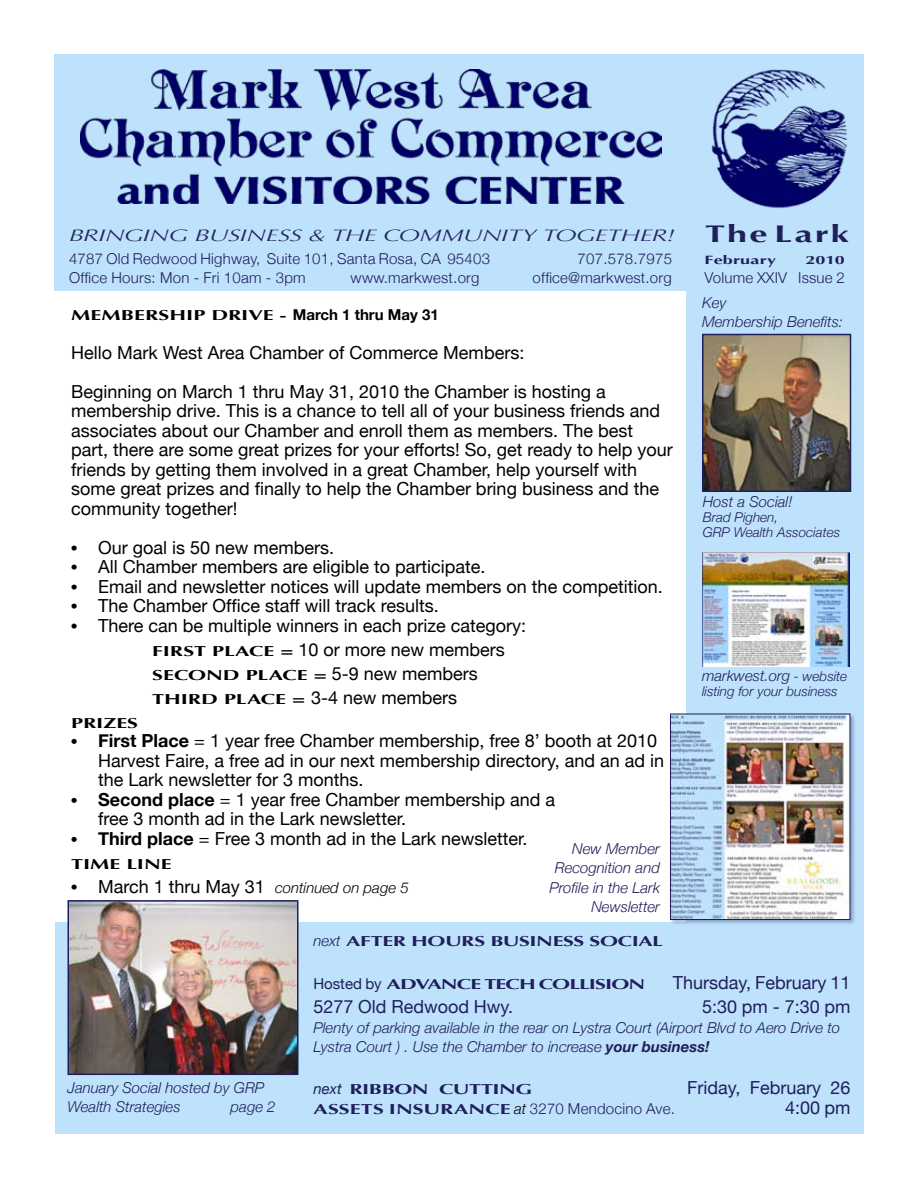
<style>
.page{position:relative;width:918px;height:1188px;background:#fff}
.page>*{position:absolute;margin:0;border:0;box-sizing:border-box;transform-origin:0 0}
.t1{font:18px/19.5px "Helvetica Neue";color:#000}
.t2{font:18px "Helvetica Neue";color:#201e5b}
.t3{font:italic 16.8px "Optima";letter-spacing:-.025em;color:#201e5b;scale:1.5 1}
.t4{font:italic 300 15px/19.5px "Helvetica Neue";color:#201e5b}
.t5{font:300 15px "Helvetica Neue";letter-spacing:.015em;color:#201e5b}
.t6{font:italic 300 15px "Helvetica Neue";color:#000}
.t7{font:700 15px "Helvetica Neue";color:#000}
.t8{font:700 14.4px "Optima";letter-spacing:-.025em;color:#201e5b;scale:1.5 1}
.t9{font:700 14.4px "Optima";color:#000;scale:1.5 1}
.t10{font:italic 300 13.5px/15px "Helvetica Neue";color:#201e5b}
.t11{font:700 12px "Optima";letter-spacing:.01em;color:#201e5b;scale:1.5 1}
.s1{font-weight:700;font-style:normal;font-size:24px}
.s2{font-family:"Optima";font-size:14.4px}
.s3{font-family:"Times"}
.s4{font-family:"Optima";font-weight:700;font-size:14.4px}
.s5{font-family:"Times";font-weight:700}
.s6{font-weight:700}
.s7{font-family:"Times";font-weight:400;font-style:normal;font-size:18px}
.s8{font-weight:400;font-style:normal;font-size:18px}
.s9{font-size:13.5px}
.s10{font-family:"Helvetica Neue";font-weight:300;font-style:italic;font-size:15px}
.s11{font-family:"Helvetica Neue";font-weight:400;font-size:15px}
.s12{font-family:"Helvetica Neue";font-weight:400;font-style:italic;font-size:15px}
.s13{font-style:italic;color:#000}
</style>
<div class="page">
<div style="left:686px;top:59px;width:178px;height:1075px;background:#bee2fc"></div>
<div style="left:54px;top:54px;width:810px;height:237px;background:#bee2fc"></div>
<div style="left:55px;top:922px;width:808px;height:212px;background:#bee2fc"></div>
<img style="left:711px;top:69px;width:136px;height:139px">
<img style="left:81px;top:69px;width:580px;height:134px">
<img style="left:71px;top:903px;width:224px;height:169px">
<div style="left:68px;top:900px;width:230px;height:175px;border:2px solid #201e5b"></div>
<img style="left:705px;top:337px;width:143px;height:152px">
<div style="left:702px;top:334px;width:149px;height:158px;border:2px solid #201e5b"></div>
<img style="left:702px;top:552px;width:148px;height:115px">
<div style="left:669px;top:713px;width:187px;height:213px;background:#201e5b;opacity:.35"></div>
<img style="left:672px;top:716px;width:176px;height:202px">
<div style="left:670px;top:714px;width:180px;height:206px;border:1px solid #201e5b"></div>
<p class="t3" style="left:68px;top:226px;width:522px">BRINGING BUSINESS &amp; THE COMMUNITY TOGETHER! <span class="s1">THE L ARK</span></p>
<p class="t5" style="left:69px;top:249px;width:423px">4787 Old Redwood Highway, Suite 101, Santa Rosa, CA 95403</p>
<p class="t5" style="left:578px;top:249px;width:96px">707.578.7975</p>
<p class="t5" style="left:69px;top:268px;width:238px">Office Hours: Mon - Fri 10am - 3pm</p>
<p class="t5" style="left:351px;top:268px;width:130px">www.markwest.org</p>
<p class="t5" style="left:533px;top:268px;width:141px">office@markwest.org</p>
<p class="t9" style="left:71px;top:306px;width:51px">MEMBERS</p>
<p class="t9" style="left:169px;top:306px;width:37px">HIP DRIVE</p>
<p class="t7" style="left:280px;top:305px;width:161px"><span class="s2">-</span> March 1 thru May 31</p>
<p class="t1" style="left:71px;top:332px;width:536px;line-height:39px">Hello Mark West Area Chamber of Commerce Members:<br>Beginning on March 1 thru May 31, 2010 the Chamber is hosting a</p>
<p class="t1" style="left:71px;top:401px;width:603px">membership drive. This is a chance to tell all of your business friends and associates about our Chamber and enroll them as members. The best part, there are some great prizes for your efforts! So, get ready to help your friends by getting them involved in a great Chamber, help yourself with some great prizes and finally to help the Chamber bring business and the community together!</p>
<p class="t1" style="left:71px;top:537px;width:265px"><span class="s3">•</span> Our goal is 50 new members.</p>
<p class="t1" style="left:71px;top:557px;width:416px"><span class="s3">•</span> All Chamber members are eligible to participate.</p>
<p class="t1" style="left:71px;top:576px;width:593px"><span class="s3">•</span> Email and newsletter notices will update members on the competition.</p>
<p class="t1" style="left:71px;top:596px;width:369px"><span class="s3">•</span> The Chamber Office staff will track results.</p>
<p class="t1" style="left:152px;top:613px;width:376px;line-height:24px;text-indent:-81px"><span class="s3">•</span> There can be multiple winners in each prize category:<br><span class="s4">FIRST PLACE =</span> 10 or more new members <span class="s4">SECOND PLACE =</span> 5-9 new members<br><span class="s4">TH IRD PLACE =</span> 3-4 new members</p>
<p class="t9" style="left:71px;top:714px;width:46px">PRIZES</p>
<p class="t1" style="left:98px;top:731px;width:567px;text-indent:-27px"><span class="s5">•</span> <span class="s6">First Place</span> = 1 year free Chamber membership, free 8’ booth at 2010<br>Harvest Faire, a free ad in our next membership directory, and an ad in the Lark newsletter for 3 months.</p>
<p class="t1" style="left:98px;top:789px;width:458px;text-indent:-27px"><span class="s5">•</span> <span class="s6">Second place</span> = 1 year free Chamber membership and a free 3 month ad in the Lark newsletter.</p>
<p class="t1" style="left:71px;top:828px;width:458px"><span class="s5">•</span> <span class="s6">Third place</span> = Free 3 month ad in the Lark newsletter.</p>
<p class="t9" style="left:71px;top:855px;width:68px">TIME LINE</p>
<p class="t6" style="left:71px;top:878px;width:339px"><span class="s7">•</span> <span class="s8">March 1 thru May 31</span> continued on page 5</p>
<p class="t11" style="left:705px;top:253px;width:49px">FEBRUARY</p>
<p class="t11" style="left:805px;top:253px;width:28px">2010</p>
<p class="t5" style="left:705px;top:269px;width:142px">Volume XXIV Issue 2</p>
<p class="t4" style="left:702px;top:292px;width:143px">Key<br>Membership Benefits:</p>
<p class="t4" style="left:703px;top:492px;width:91px">Host a Social!</p>
<p class="t10" style="left:703px;top:510px;width:139px">Brad Pighen,<br>GRP Wealth Associates</p>
<p class="t4" style="left:702px;top:666px;width:147px">markwest.org <span class="s9">- website</span></p>
<p class="t10" style="left:702px;top:684px;width:137px">listing for your business</p>
<p class="t4" style="left:549px;top:838px;width:112px;text-align:right">New Member<br>Recognition and<br>Profile in the Lark<br>Newsletter</p>
<p class="t4" style="left:68px;top:1077px;width:198px">January Social hosted by GRP<br>Wealth Strategies</p>
<p class="t4" style="left:231px;top:1097px;width:47px">page 2</p>
<p class="t8" style="left:313px;top:932px;width:235px"><span class="s10">next</span> AFTER HOURS BUSINESS SOCIAL</p>
<p class="t8" style="left:313px;top:976px;width:223px"><span class="s11">Hosted by</span> ADVANCE TECH COLLISION</p>
<p class="t2" style="left:673px;top:972px;width:179px">Thursday, February 11</p>
<p class="t2" style="left:313px;top:996px;width:201px">5277 Old Redwood Hwy.</p>
<p class="t2" style="left:702px;top:996px;width:150px">5:30 pm - 7:30 pm</p>
<p class="t4" style="left:313px;top:1017px;width:528px">Plenty of parking available in the rear on Lystra Court (Airport Blvd to Aero Drive to<br>Lystra Court ) . Use the Chamber to increase <span class="s6">your business!</span></p>
<p class="t8" style="left:313px;top:1081px;width:147px"><span class="s12">next</span> RIBBON CUTTING</p>
<p class="t2" style="left:687px;top:1077px;width:165px">Friday, February 26</p>
<p class="t5" style="left:313px;top:1099px;width:363px"><span class="s4">ASSETS INSURANCE</span> <span class="s13">at</span> 3270 Mendocino Ave.</p>
<p class="t2" style="left:785px;top:1096px;width:67px">4:00 pm</p>
</div>
